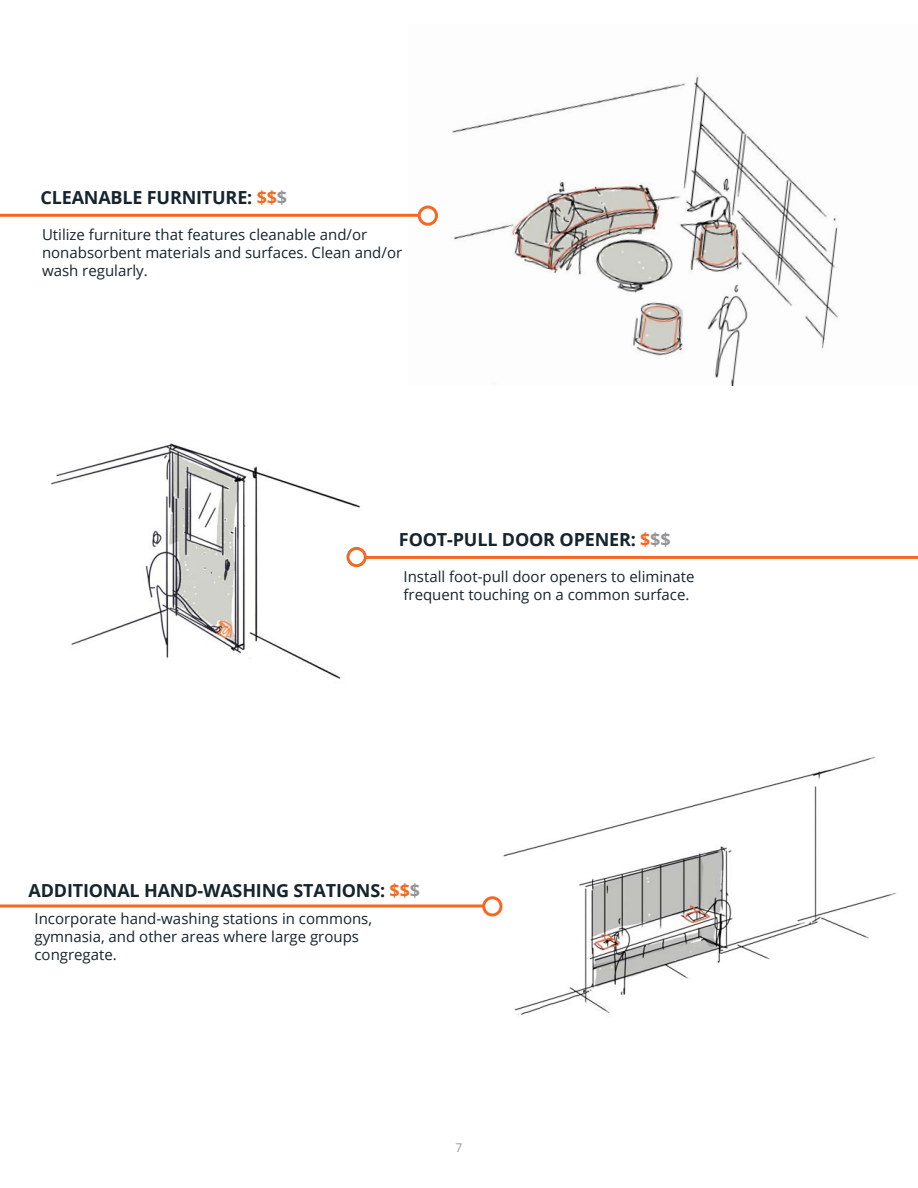
<style>
.page{position:relative;width:918px;height:1188px;background:#fff}
.page>*{position:absolute;margin:0;border:0;box-sizing:border-box;transform-origin:0 0}
.Title_-_Align_Left{font:700 18px "Open Sans";letter-spacing:-.01em;color:#16242e}
.Body_Text{font:15px/18px "Open Sans";color:#16242e}
.t1{font:12px "Open Sans";color:#939598}
.s1{color:#f36923}
.s2{color:#939598}
</style>
<div class="page">
<img style="left:482px;top:756px;width:414px;height:260px">
<div style="left:687px;top:992px;width:231px;height:137px;background:#fff"></div>
<img style="left:51px;top:443px;width:317px;height:236px">
<img style="left:408px;top:76px;width:430px;height:310px">
<hr style="left:366px;top:556px;width:552px;height:3px;background:#f36923">
<div style="left:346px;top:547px;width:21px;height:20px;border:3px solid #f36923;border-radius:50%"></div>
<svg style="left:0;top:904px;width:482px;height:4px;background:#f58e59"></svg>
<div style="left:482px;top:896px;width:20px;height:20px;border:3px solid #f36923;border-radius:50%"></div>
<hr style="left:0;top:214px;width:418px;height:3px;background:#f36923">
<div style="left:418px;top:206px;width:20px;height:20px;border:3px solid #f36923;border-radius:50%"></div>
<p class="Title_-_Align_Left" style="left:40px;top:185px;width:248px">CLEANABLE FURNITURE: <span class="s1">$$</span><span class="s2">$</span></p>
<p class="Body_Text" style="left:42px;top:225px;width:362px">Utilize furniture that features cleanable and/or nonabsorbent materials and surfaces. Clean and/or wash regularly.</p>
<p class="Title_-_Align_Left" style="left:399px;top:527px;width:273px">FOOT-PULL DOOR OPENER: <span class="s1">$</span><span class="s2">$$</span></p>
<p class="Body_Text" style="left:404px;top:567px;width:292px">Install foot-pull door openers to eliminate frequent touching on a common surface.</p>
<p class="Title_-_Align_Left" style="left:28px;top:878px;width:393px">ADDITIONAL HAND-WASHING STATIONS: <span class="s1">$$</span><span class="s2">$</span></p>
<p class="Body_Text" style="left:34px;top:909px;width:339px">Incorporate hand-washing stations in commons, gymnasia, and other areas where large groups congregate.</p>
<p class="t1" style="left:456px;top:1139px;width:8px">7</p>
</div>
